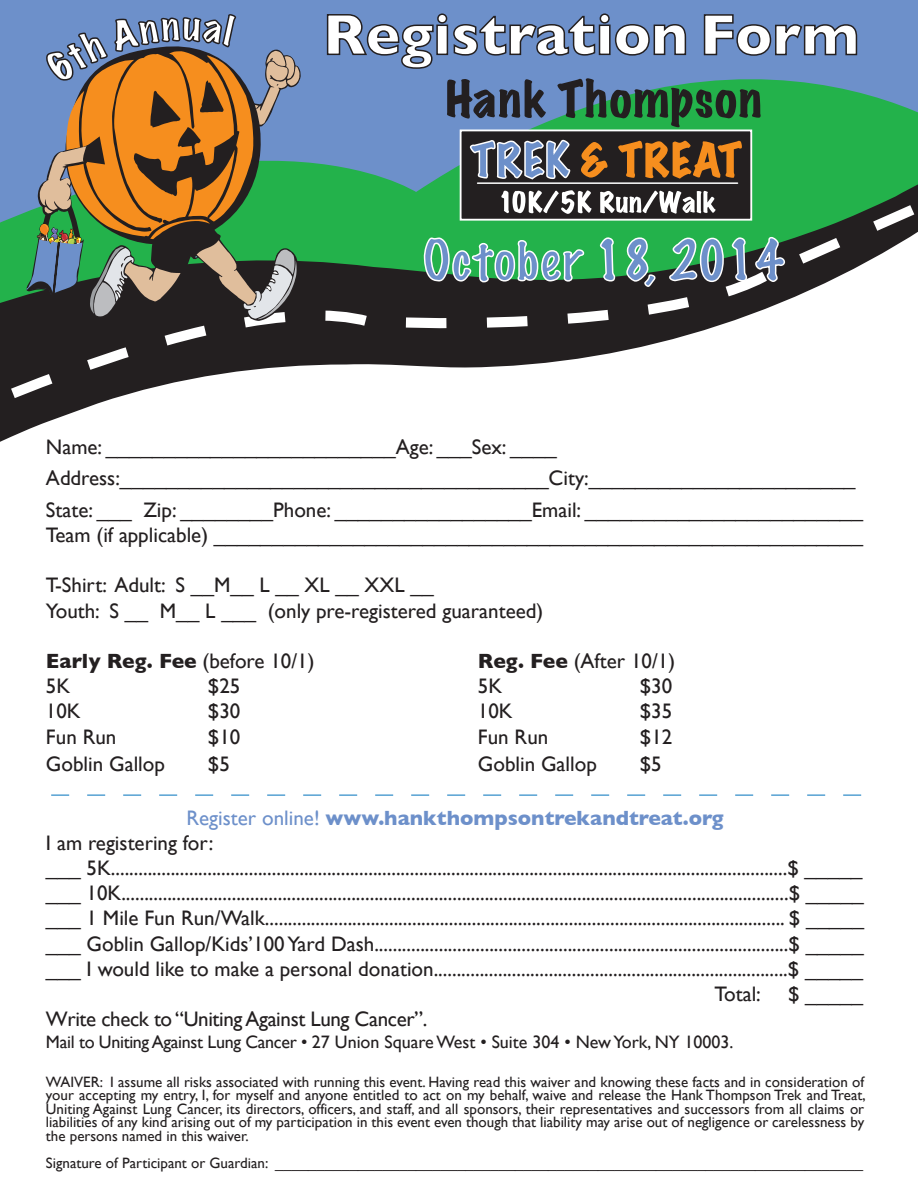
<style>
.page{position:relative;width:918px;height:1188px;background:#fff}
.page>*{position:absolute;margin:0;border:0;box-sizing:border-box;transform-origin:0 0}
.t1{font:21px/31.5px "Gill Sans";color:#231f20}
.t2{font:700 21px "Gill Sans";color:#6d90ca}
.t3{font:21px "Gill Sans";letter-spacing:-.02em;color:#231f20}
.t4{font:700 21px "Gill Sans";color:#231f20}
.t5{font:18px "Gill Sans";letter-spacing:-.02em;color:#231f20}
.t6{font:15px/13.5px "Gill Sans";color:#231f20;text-align:justify}
.s1{font-weight:400}
.s2{font-weight:700}
</style>
<div class="page">
<svg style="left:0;top:0;width:918px;height:168px;background:#5d97af"></svg>
<svg style="left:0;top:168px;width:918px;height:5px"></svg>
<svg style="left:0;top:173px;width:918px;height:269px"></svg>
<svg style="left:326px;top:13px;width:361px;height:57px"></svg>
<svg style="left:703px;top:13px;width:155px;height:44px"></svg>
<svg style="left:24px;top:0;width:277px;height:321px;background:#7e7c63"></svg>
<svg style="left:424px;top:78px;width:362px;height:294px;background:#587967"></svg>
<svg style="left:51px;top:795px;width:811px;height:1px"></svg>
<p class="t1" style="left:46px;top:431px;width:819px">Name: _________________________Age: ___Sex: ____<br>Address:_____________________________________City:_______________________<br>State: ___ Zip: ________Phone: _________________Email: ________________________</p>
<p class="t1" style="left:46px;top:519px;width:818px">Team (if applicable) ________________________________________________________</p>
<p class="t1" style="left:46px;top:573px;width:499px;line-height:25.2px">T-Shirt: Adult: S __M__ L __ XL __ XXL __<br>Youth: S __ M__ L ___ (only pre-registered guaranteed)</p>
<p class="t4" style="left:46px;top:649px;width:270px">Early Reg. Fee <span class="s1">(before 10/1)</span></p>
<p class="t1" style="left:478px;top:645px;width:199px"><span class="s2">Reg. Fee</span> (After 10/1)</p>
<p class="t1" style="left:46px;top:670px;width:26px">5K</p>
<p class="t1" style="left:208px;top:670px;width:34px">$25</p>
<p class="t1" style="left:478px;top:670px;width:26px">5K</p>
<p class="t1" style="left:640px;top:670px;width:34px">$30</p>
<p class="t1" style="left:46px;top:695px;width:36px">10K</p>
<p class="t1" style="left:208px;top:695px;width:34px">$30</p>
<p class="t1" style="left:478px;top:695px;width:36px">10K</p>
<p class="t1" style="left:640px;top:695px;width:34px">$35</p>
<p class="t1" style="left:46px;top:721px;width:72px">Fun Run</p>
<p class="t1" style="left:208px;top:721px;width:34px">$10</p>
<p class="t1" style="left:478px;top:721px;width:72px">Fun Run</p>
<p class="t1" style="left:640px;top:721px;width:34px">$12</p>
<p class="t1" style="left:46px;top:748px;width:120px">Goblin Gallop</p>
<p class="t1" style="left:208px;top:748px;width:23px">$5</p>
<p class="t1" style="left:478px;top:748px;width:120px">Goblin Gallop</p>
<p class="t1" style="left:640px;top:748px;width:23px">$5</p>
<p class="t2" style="left:187px;top:805px;width:539px"><span class="s1">Register online!</span> www.hankthompsontrekandtreat.org</p>
<p class="t1" style="left:46px;top:827px;width:169px">I am registering for:</p>
<p class="t1" style="left:46px;top:852px;width:818px">___ 5K...................................................................................................................................................$ _____</p>
<p class="t1" style="left:46px;top:877px;width:819px">___ 10K.................................................................................................................................................$ _____</p>
<p class="t1" style="left:46px;top:902px;width:820px">___ 1 Mile Fun Run/Walk................................................................................................................. $ _____</p>
<p class="t1" style="left:46px;top:928px;width:819px">___ Goblin Gallop/Kids’100 Yard Dash..........................................................................................$ _____</p>
<p class="t1" style="left:46px;top:953px;width:819px">___ I would like to make a personal donation.............................................................................$ _____</p>
<p class="t1" style="left:715px;top:978px;width:48px">Total:</p>
<p class="t1" style="left:788px;top:978px;width:77px">$ _____</p>
<p class="t3" style="left:46px;top:1007px;width:383px">Write check to “Uniting Against Lung Cancer”.</p>
<p class="t5" style="left:46px;top:1031px;width:689px">Mail to Uniting Against Lung Cancer • 27 Union Square West • Suite 304 • New York, NY 10003.</p>
<p class="t6" style="left:46px;top:1075px;width:821px">WAIVER: I assume all risks associated with running this event. Having read this waiver and knowing these facts and in consideration of your accepting my entry, I, for myself and anyone entitled to act on my behalf, waive and release the Hank Thompson Trek and Treat, Uniting Against Lung Cancer, its directors, officers, and staff, and all sponsors, their representatives and successors from all claims or liabilities of any kind arising out of my participation in this event even though that liability may arise out of negligence or carelessness by the persons named in this waiver.</p>
<p class="t6" style="left:46px;top:1156px;width:818px">Signature of Participant or Guardian: _______________________________________________________________________</p>
</div>
